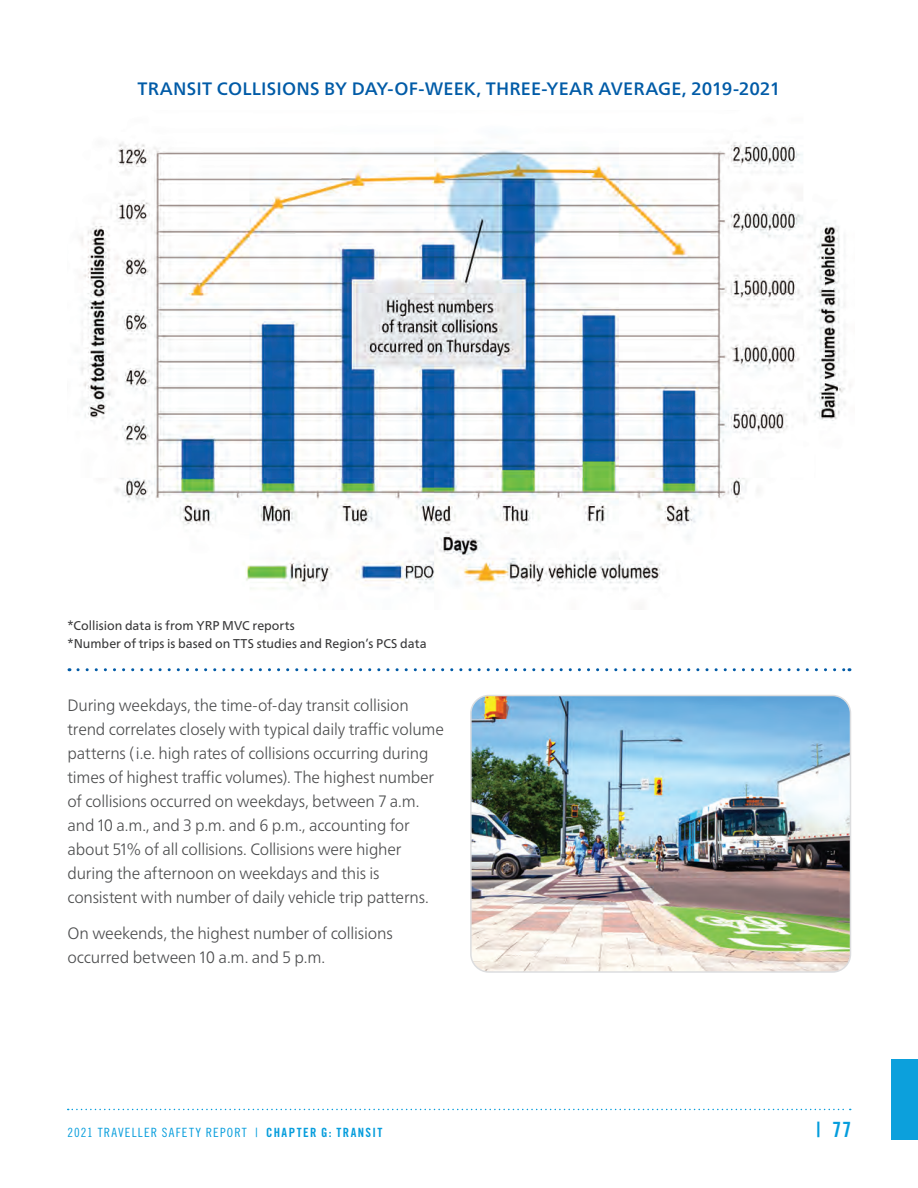
<style>
.page{position:relative;width:918px;height:1188px;background:#fff}
.page>*{position:absolute;margin:0;border:0;box-sizing:border-box;transform-origin:0 0}
.t1{font:21px "Trade Gothic LT Pro Bd Cn 20";color:#069ddc}
.t2{font:500 18px "Frutiger Neue LT Pro";letter-spacing:.01em;color:#015ba7}
.t3{font:300 16.5px/24px "Frutiger Neue LT Pro";letter-spacing:-.015em;color:#4b4c4d;scale:.96 1}
.t4{font:300 16.5px/24px "Frutiger Neue LT Pro";letter-spacing:-.015em;color:#4b4c4d}
.t5{font:12.75px/18px "Frutiger Neue LT Pro";color:#383839}
.t6{font:12.75px "Trade Gothic LT Pro Cn 18";letter-spacing:.095em;color:#069ddc}
.s1{font-family:"Trade Gothic LT Pro Bd Cn 20"}
</style>
<div class="page">
<svg style="left:68px;top:1109px;width:783px;height:1px"></svg>
<div style="left:891px;top:1059px;width:27px;height:81px;background:#0ca0dc"></div>
<svg style="left:78px;top:668px;width:772px;height:3px"></svg>
<img style="left:80px;top:141px;width:766px;height:449px">
<img style="left:473px;top:696px;width:377px;height:274px">
<div style="left:470px;top:695px;width:381px;height:278px;border:2px solid #dcdddf;border-radius:18px"></div>
<p class="t2" style="left:137px;top:78px;width:645px">TRANSIT COLLISIONS BY DAY-OF-WEEK, THREE-YEAR AVERAGE, 2019-2021</p>
<p class="t5" style="left:68px;top:616px;width:361px">*Collision data is from YRP MVC reports<br>*Number of trips is based on TTS studies and Region’s PCS data</p>
<p class="t3" style="left:68px;top:693px;width:394px">During weekdays, the time-of-day transit collision trend correlates closely with typical daily trafc volume patterns (i.e. high rates of collisions occurring during times of highest trafc volumes). The highest number of collisions occurred on weekdays, between 7 a.m. and 10 a.m., and 3 p.m. and 6 p.m., accounting for about 51% of all collisions. Collisions were higher during the afternoon on weekdays and this is consistent with number of daily vehicle trip patterns.</p>
<p class="t4" style="left:68px;top:921px;width:327px">On weekends, the highest number of collisions occurred between 10 a.m. and 5 p.m.</p>
<p class="t6" style="left:68px;top:1125px;width:316px">2021 TRAVELLER SAFETY REPORT | <span class="s1">CHAPTER G: TRANSIT</span></p>
<p class="t1" style="left:816px;top:1117px;width:37px">| 77</p>
</div>
